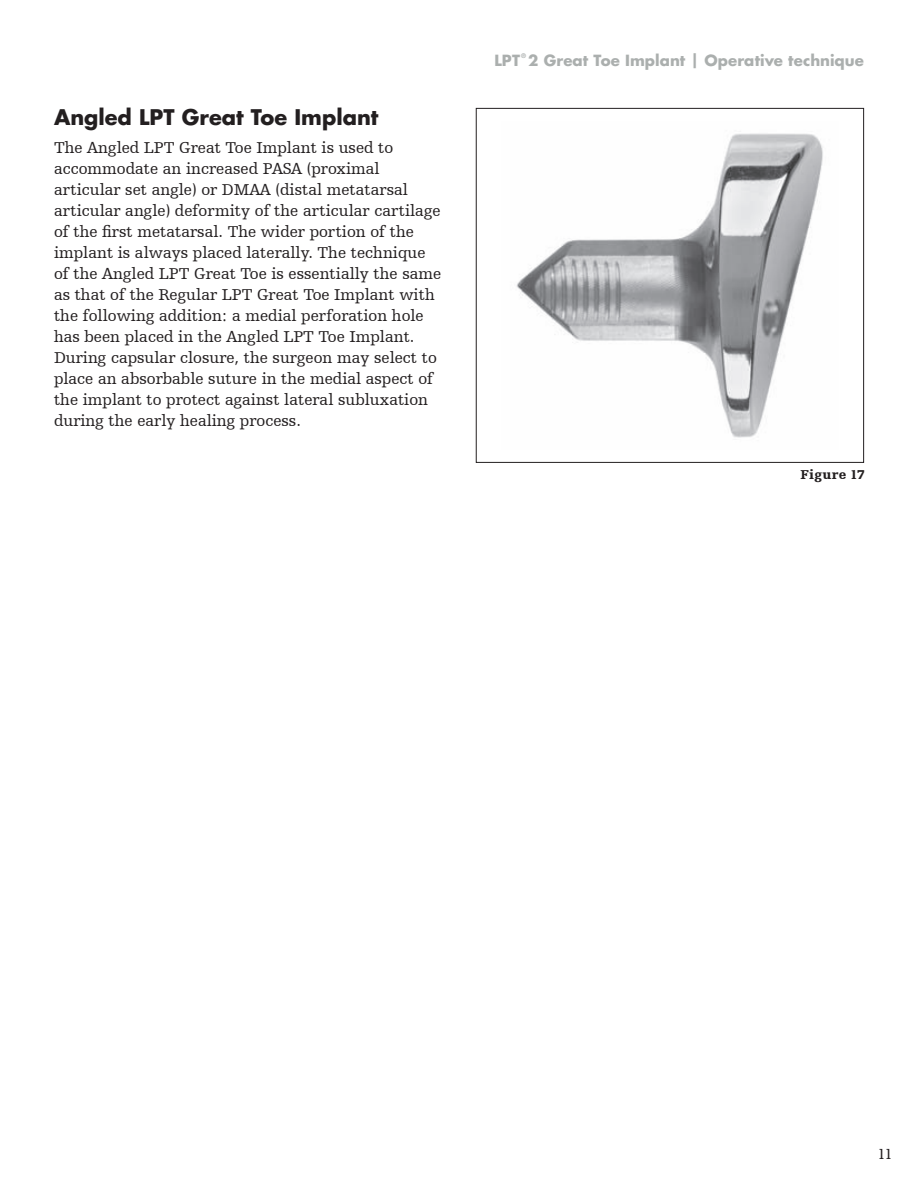
<style>
.page{position:relative;width:918px;height:1188px;background:#fff}
.page>*{position:absolute;margin:0;border:0;box-sizing:border-box;transform-origin:0 0}
.t1{font:700 21px "Futura For Stryker";color:#231f20}
.t2{font:16.5px/21px "Humanist Slabserif 712 BT";color:#231f20}
.t3{font:700 15px "Futura For Stryker";letter-spacing:.005em;color:#abafae}
.t4{font:15px "Humanist Slabserif 712 BT";color:#231f20}
.t5{font:900 13.5px "Humanist Slabserif 712 BT";letter-spacing:.02em;color:#231f20}
.t6{font:700 6.15px "Futura For Stryker";color:#abafae}
</style>
<div class="page">
<img style="left:516px;top:133px;width:307px;height:305px">
<div style="left:476px;top:108px;width:388px;height:355px;border:1px solid #231f20"></div>
<p class="t1" style="left:54px;top:103px;width:326px">Angled LPT Great Toe Implant</p>
<p class="t2" style="left:54px;top:137px;width:389px">The Angled LPT Great Toe Implant is used to accommodate an increased PASA (proximal articular set angle) or DMAA (distal metatarsal articular angle) deformity of the articular cartilage of the first metatarsal. The wider portion of the implant is always placed laterally. The technique of the Angled LPT Great Toe is essentially the same as that of the Regular LPT Great Toe Implant with the following addition: a medial perforation hole has been placed in the Angled LPT Toe Implant.<br>During capsular closure, the surgeon may select to place an absorbable suture in the medial aspect of the implant to protect against lateral subluxation during the early healing process.</p>
<p class="t3" style="left:495px;top:51px;width:27px">LPT</p>
<p class="t6" style="left:521px;top:52px;width:6px">®</p>
<p class="t3" style="left:528px;top:51px;width:337px">2 Great Toe Implant | Operative technique</p>
<p class="t5" style="left:801px;top:466px;width:66px">Figure 17</p>
<p class="t4" style="left:878px;top:1145px;width:17px">11</p>
</div>
